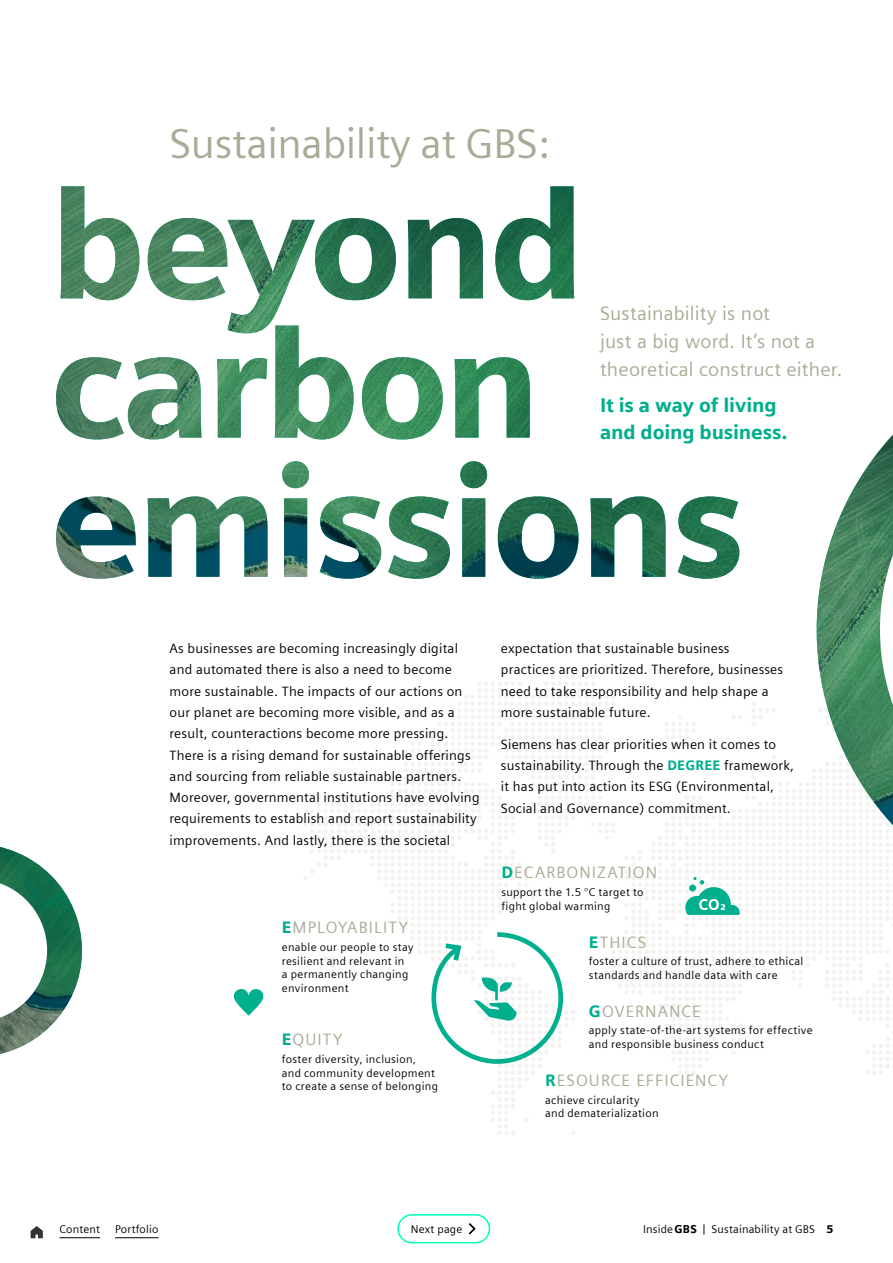
<style>
.page{position:relative;width:893px;height:1263px;background:#fff}
.page>*{position:absolute;margin:0;border:0;box-sizing:border-box;transform-origin:0 0}
.t1{font:42px "Siemens Sans Global";letter-spacing:-.01em;color:#aaaa96}
.t2{font:19.5px/27.6px "Siemens Sans Global";letter-spacing:.01em;color:#aaaa96}
.t3{font:900 19.5px/27.6px "Siemens Sans";letter-spacing:-.01em;color:#00af8e}
.t4{font:16.5px "Siemens Sans Global";letter-spacing:.065em;color:#aaaa96}
.t5{font:13.5px/21.3px "Siemens Sans Global";letter-spacing:.015em;color:#000}
.t6{font:11.25px/13.5px "Siemens Sans Global";letter-spacing:.025em;color:#000}
.s1{font-family:"Siemens Sans";font-weight:900;color:#00af8e}
.s2{font-family:"Siemens Sans";font-weight:900;font-size:16.35px;color:#00af8e}
.s3{font-family:"Siemens Sans";font-weight:900}
</style>
<div class="page">
<svg style="left:304px;top:675px;width:589px;height:460px"></svg>
<svg style="left:56px;top:496px;width:212px;height:83px"></svg>
<img style="left:282px;top:461px;width:457px;height:118px">
<img style="left:56px;top:333px;width:474px;height:106px">
<img style="left:60px;top:186px;width:514px;height:147px">
<svg style="left:429px;top:930px;width:136px;height:136px"></svg>
<svg style="left:685px;top:877px;width:55px;height:38px"></svg>
<svg style="left:234px;top:989px;width:30px;height:26px"></svg>
<svg style="left:776px;top:675px;width:117px;height:243px"></svg>
<img style="left:815px;top:499px;width:33px;height:326px">
<svg style="left:848px;top:434px;width:45px;height:420px"></svg>
<svg style="left:0;top:847px;width:82px;height:207px"></svg>
<div style="left:397px;top:1214px;width:93px;height:29px;border:2px solid #00ffb9;border-radius:14px"></div>
<svg style="left:469px;top:1223px;width:7px;height:11px"></svg>
<hr style="left:60px;top:1237px;width:40px;height:1px;background:#000">
<hr style="left:115px;top:1237px;width:43px;height:1px;background:#000">
<svg style="left:31px;top:1226px;width:12px;height:12px"></svg>
<h1 class="t1" style="left:170px;top:119px;width:382px">Sustainability at GBS:</h1>
<h2 class="t2" style="left:600px;top:300px;width:244px">Sustainability is not<br>just a big word. It’s not a theoretical construct either.</h2>
<h2 class="t3" style="left:600px;top:390px;width:189px">It is a way of living and doing business.</h2>
<p class="t5" style="left:170px;top:638px;width:312px">As businesses are becoming increasingly digital and automated there is also a need to become more sustainable. The impacts of our actions on our planet are becoming more visible, and as a result, counteractions become more pressing.<br>There is a rising demand for sustainable offerings and sourcing from reliable sustainable partners.<br>Moreover, governmental institutions have evolving requirements to establish and report sustainability improvements. And lastly, there is the societal</p>
<p class="t5" style="left:501px;top:638px;width:284px">expectation that sustainable business practices are prioritized. Therefore, businesses need to take responsibility and help shape a more sustainable future.</p>
<p class="t5" style="left:501px;top:734px;width:295px">Siemens has clear priorities when it comes to sustainability. Through the <span class="s1">DEGREE</span> framework, it has put into action its ESG (Environmental, Social and Governance) commitment.</p>
<p class="t4" style="left:282px;top:918px;width:128px"><span class="s2">E</span>MPLOYABILITY</p>
<p class="t6" style="left:282px;top:940px;width:133px">enable our people to stay resilient and relevant in<br>a permanently changing environment</p>
<p class="t4" style="left:282px;top:1030px;width:62px"><span class="s2">E</span>QUITY</p>
<p class="t6" style="left:282px;top:1052px;width:158px">foster diversity, inclusion, and community development to create a sense of belonging</p>
<p class="t4" style="left:501px;top:863px;width:157px"><span class="s2">D</span>ECARBONIZATION</p>
<p class="t6" style="left:501px;top:885px;width:144px">support the 1.5 °C target to fight global warming</p>
<p class="t4" style="left:589px;top:932px;width:59px"><span class="s2">E</span>THICS</p>
<p class="t6" style="left:589px;top:955px;width:216px">foster a culture of trust, adhere to ethical standards and handle data with care</p>
<p class="t4" style="left:589px;top:1001px;width:114px"><span class="s2">G</span>OVERNANCE</p>
<p class="t6" style="left:589px;top:1024px;width:225px">apply state-of-the-art systems for effective and responsible business conduct</p>
<p class="t4" style="left:545px;top:1070px;width:185px"><span class="s2">R</span>ESOURCE EFFICIENCY</p>
<p class="t6" style="left:545px;top:1093px;width:115px">achieve circularity and dematerialization</p>
<p class="t6" style="left:60px;top:1222px;width:42px">Content</p>
<p class="t6" style="left:115px;top:1222px;width:45px">Portfolio</p>
<p class="t6" style="left:411px;top:1222px;width:53px">Next page</p>
<p class="t6" style="left:643px;top:1222px;width:192px">Inside<span class="s3">GBS</span> | Sustainability at GBS <span class="s3">5</span></p>
</div>
